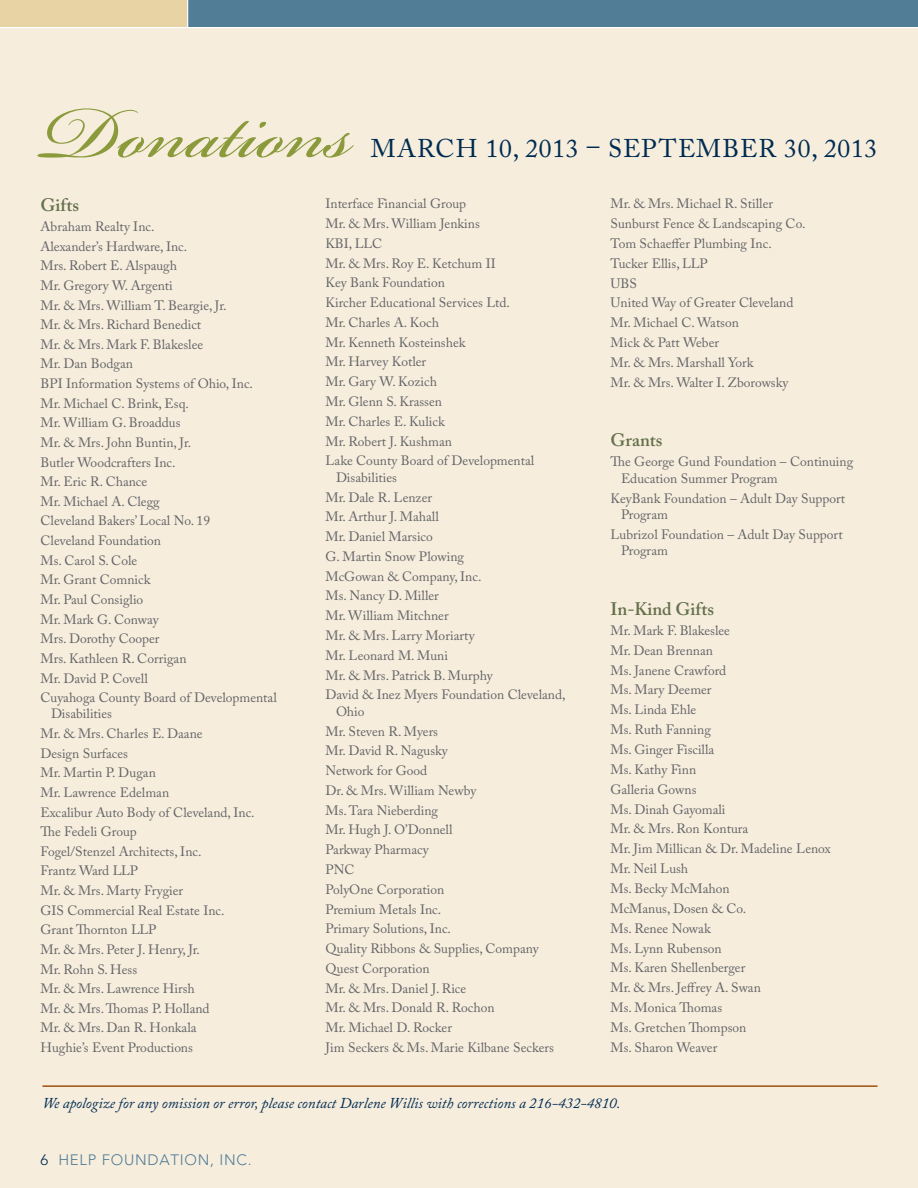
<style>
.page{position:relative;width:918px;height:1188px;background:#f6eddd}
.page>*{position:absolute;margin:0;border:0;box-sizing:border-box;transform-origin:0 0}
.t1{font:114px "Bickham Script MM 400";color:#8b9b3c}
.t2{font:25.5px "Adobe Caslon Pro";letter-spacing:.03em;color:#002b51}
.t3{font:600 18px "Adobe Caslon Pro";color:#65714b}
.t4{font:italic 15px "Adobe Caslon Pro";color:#002b51}
.t5{font:300 15px "Avenir";letter-spacing:.05em;color:#527d97}
.t6{font:13.5px/19.8px "Adobe Caslon Pro";color:#636466}
.s1{color:#002b51}
</style>
<div class="page">
<div style="left:188px;top:0;width:730px;height:27px;background:#527d97"></div>
<div style="left:0;top:0;width:188px;height:27px;background:#e8d3a5"></div>
<svg style="left:187px;top:0;width:1px;height:27px"></svg>
<hr style="left:42px;top:1085px;width:835px;height:2px;background:#9d5112">
<hr style="left:0;top:27px;width:918px;height:1px;background:#fff">
<h1 class="t1" style="left:42px;top:71px;width:311px">Donations</h1>
<h2 class="t2" style="left:371px;top:133px;width:508px">March 10, 2013 – September 30, 2013</h2>
<h3 class="t3" style="left:40px;top:195px;width:40px">Gifts</h3>
<p class="t6" style="left:40px;top:217px;width:238px">Abraham Realty Inc.<br>Alexander’s Hardware, Inc.<br>Mrs. Robert E. Alspaugh<br>Mr. Gregory W. Argenti<br>Mr. &amp; Mrs. William T. Beargie, Jr.<br>Mr. &amp; Mrs. Richard Benedict<br>Mr. &amp; Mrs. Mark F. Blakeslee<br>Mr. Dan Bodgan<br>BPI Information Systems of Ohio, Inc.<br>Mr. Michael C. Brink, Esq.<br>Mr. William G. Broaddus<br>Mr. &amp; Mrs. John Buntin, Jr.<br>Butler Woodcrafters Inc.<br>Mr. Eric R. Chance<br>Mr. Michael A. Clegg<br>Cleveland Bakers’ Local No. 19<br>Cleveland Foundation<br>Ms. Carol S. Cole<br>Mr. Grant Comnick<br>Mr. Paul Consiglio<br>Mr. Mark G. Conway<br>Mrs. Dorothy Cooper<br>Mrs. Kathleen R. Corrigan<br>Mr. David P. Covell<br>Cuyahoga County Board of Developmental</p>
<p class="t6" style="left:40px;top:704px;width:216px;text-indent:11px">Disabilities<br>Mr. &amp; Mrs. Charles E. Daane<br>Design Surfaces<br>Mr. Martin P. Dugan<br>Mr. Lawrence Edelman<br>Excalibur Auto Body of Cleveland, Inc.<br>The Fedeli Group<br>Fogel/Stenzel Architects, Inc.<br>Frantz Ward LLP<br>Mr. &amp; Mrs. Marty Frygier<br>GIS Commercial Real Estate Inc.<br>Grant Thornton LLP<br>Mr. &amp; Mrs. Peter J. Henry, Jr.<br>Mr. Rohn S. Hess<br>Mr. &amp; Mrs. Lawrence Hirsh<br>Mr. &amp; Mrs. Thomas P. Holland<br>Mr. &amp; Mrs. Dan R. Honkala<br>Hughie’s Event Productions</p>
<p class="t6" style="left:325px;top:194px;width:210px">Interface Financial Group<br>Mr. &amp; Mrs. William Jenkins<br>KBI, LLC<br>Mr. &amp; Mrs. Roy E. Ketchum II<br>Key Bank Foundation<br>Kircher Educational Services Ltd.<br>Mr. Charles A. Koch<br>Mr. Kenneth Kosteinshek<br>Mr. Harvey Kotler<br>Mr. Gary W. Kozich<br>Mr. Glenn S. Krassen<br>Mr. Charles E. Kulick<br>Mr. Robert J. Kushman<br>Lake County Board of Developmental</p>
<p class="t6" style="left:325px;top:467px;width:242px;text-indent:11px">Disabilities<br>Mr. Dale R. Lenzer<br>Mr. Arthur J. Mahall<br>Mr. Daniel Marsico<br>G. Martin Snow Plowing<br>McGowan &amp; Company, Inc.<br>Ms. Nancy D. Miller<br>Mr. William Mitchner<br>Mr. &amp; Mrs. Larry Moriarty<br>Mr. Leonard M. Muni<br>Mr. &amp; Mrs. Patrick B. Murphy<br>David &amp; Inez Myers Foundation Cleveland,</p>
<p class="t6" style="left:325px;top:701px;width:230px;text-indent:11px">Ohio<br>Mr. Steven R. Myers<br>Mr. David R. Nagusky<br>Network for Good<br>Dr. &amp; Mrs. William Newby<br>Ms. Tara Nieberding<br>Mr. Hugh J. O’Donnell<br>Parkway Pharmacy<br>PNC<br>PolyOne Corporation<br>Premium Metals Inc.<br>Primary Solutions, Inc.<br>Quality Ribbons &amp; Supplies, Company<br>Quest Corporation<br>Mr. &amp; Mrs. Daniel J. Rice<br>Mr. &amp; Mrs. Donald R. Rochon<br>Mr. Michael D. Rocker<br>Jim Seckers &amp; Ms. Marie Kilbane Seckers</p>
<p class="t6" style="left:610px;top:194px;width:196px">Mr. &amp; Mrs. Michael R. Stiller<br>Sunburst Fence &amp; Landscaping Co.<br>Tom Schaeffer Plumbing Inc.<br>Tucker Ellis, LLP<br>UBS<br>United Way of Greater Cleveland<br>Mr. Michael C. Watson<br>Mick &amp; Patt Weber<br>Mr. &amp; Mrs. Marshall York<br>Mr. &amp; Mrs. Walter I. Zborowsky</p>
<h3 class="t3" style="left:610px;top:430px;width:54px">Grants</h3>
<p class="t6" style="left:621px;top:453px;width:234px;line-height:16.5px;text-indent:-11px">The George Gund Foundation – Continuing<br>Education Summer Program</p>
<p class="t6" style="left:621px;top:490px;width:226px;line-height:16.5px;text-indent:-11px">KeyBank Foundation – Adult Day Support<br>Program</p>
<p class="t6" style="left:621px;top:526px;width:223px;line-height:16.5px;text-indent:-11px">Lubrizol Foundation – Adult Day Support<br>Program</p>
<h3 class="t3" style="left:610px;top:598px;width:105px">In-Kind Gifts</h3>
<p class="t6" style="left:610px;top:620px;width:222px">Mr. Mark F. Blakeslee<br>Mr. Dean Brennan<br>Ms. Janene Crawford<br>Ms. Mary Deemer<br>Ms. Linda Ehle<br>Ms. Ruth Fanning<br>Ms. Ginger Fiscilla<br>Ms. Kathy Finn<br>Galleria Gowns<br>Ms. Dinah Gayomali<br>Mr. &amp; Mrs. Ron Kontura<br>Mr. Jim Millican &amp; Dr. Madeline Lenox<br>Mr. Neil Lush<br>Ms. Becky McMahon<br>McManus, Dosen &amp; Co.<br>Ms. Renee Nowak<br>Ms. Lynn Rubenson<br>Ms. Karen Shellenberger<br>Mr. &amp; Mrs. Jeffrey A. Swan<br>Ms. Monica Thomas<br>Ms. Gretchen Thompson<br>Ms. Sharon Weaver</p>
<p class="t4" style="left:42px;top:1094px;width:580px">We apologize for any omission or error, please contact Darlene Willis with corrections a 216-432-4810.</p>
<p class="t5" style="left:40px;top:1151px;width:213px"><span class="s1">6</span> HELP FOUNDATION, INC.</p>
</div>
